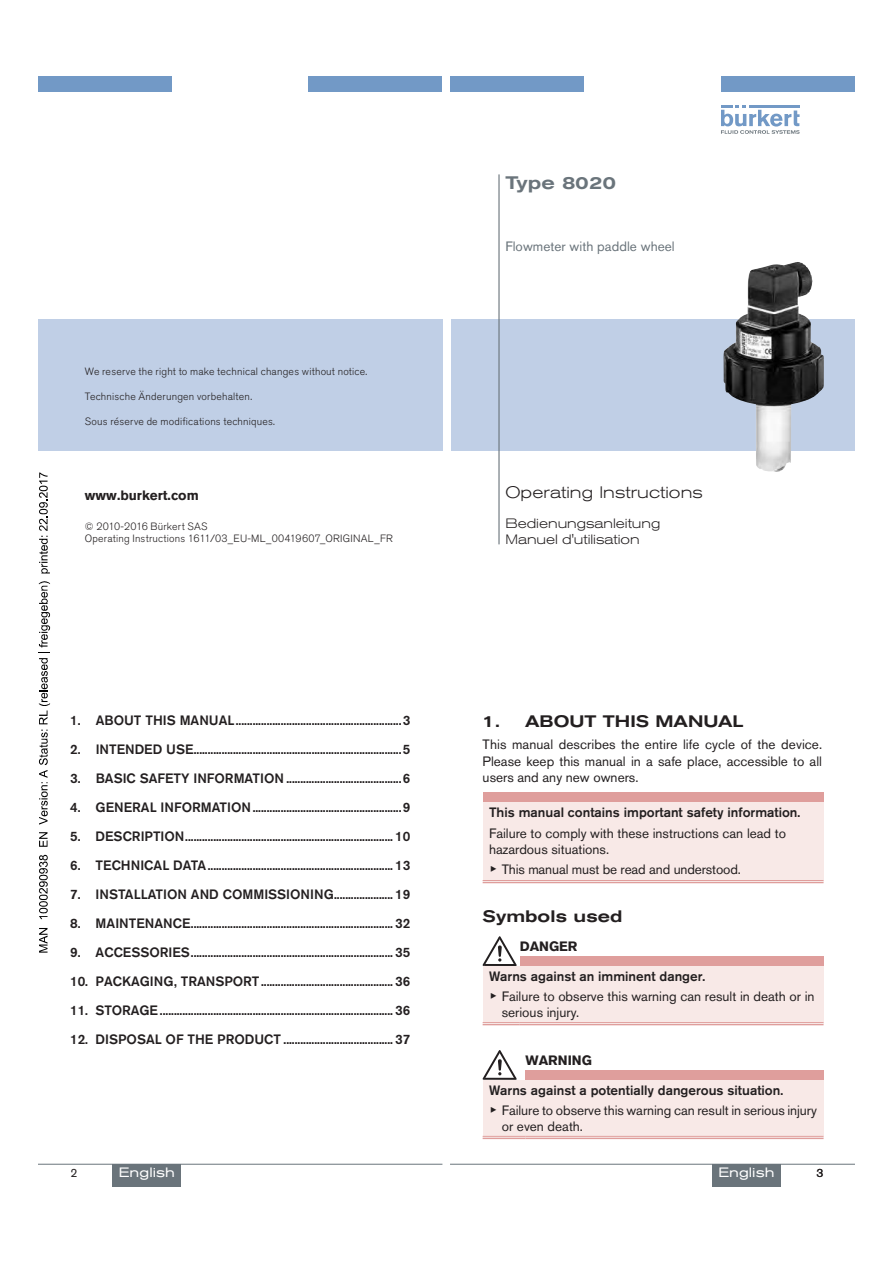
<style>
.page{position:relative;width:893px;height:1263px;background:#fff}
.page>*{position:absolute;margin:0;border:0;box-sizing:border-box;transform-origin:0 0}
.t1{font:500 expanded 18px "Akzidenz Grotesk BQ";letter-spacing:.005em;color:#6a747b}
.t2{font:500 expanded 16.5px "Akzidenz Grotesk BQ";color:#231f20}
.t3{font:300 expanded 16.5px "Akzidenz Grotesk BQ";letter-spacing:.005em;color:#231f20}
.t4{font:500 13.5px "Akzidenz Grotesk BQ";color:#231f20}
.t5{font:13.5px/16.2px "Akzidenz Grotesk BQ";color:#231f20}
.t6{font:300 expanded 13.5px/16.2px "Akzidenz Grotesk BQ";color:#231f20}
.t7{font:700 13.5px "Akzidenz Grotesk BQ";color:#231f20}
.t8{font:13.5px "Akzidenz Grotesk BQ";letter-spacing:.005em;color:#6a747b}
.t9{font:expanded 13.5px "Akzidenz Grotesk BQ";color:#fff}
.t10{font:12px "Akzidenz Grotesk BQ";color:#231f20}
.t11{font:300 10.5px/12.6px "Akzidenz Grotesk BQ";letter-spacing:.02em;color:#231f20}
.s1{font-family:"Arial Unicode MS"}
.s2{font-weight:500}
</style>
<div class="page">
<div style="left:38px;top:77px;width:134px;height:15px;background:#7299c6"></div>
<div style="left:308px;top:77px;width:134px;height:15px;background:#7299c6"></div>
<div style="left:38px;top:319px;width:404px;height:132px;background:#c0cfe6"></div>
<div style="left:451px;top:77px;width:133px;height:15px;background:#7299c6"></div>
<svg style="left:721px;top:105px;width:79px;height:29px"></svg>
<div style="left:721px;top:77px;width:134px;height:15px;background:#7299c6"></div>
<div style="left:451px;top:319px;width:404px;height:132px;background:#c0cfe6"></div>
<hr style="left:498px;top:174px;width:2px;height:370px;background:#6a747b">
<img style="left:723px;top:262px;width:101px;height:210px">
<hr style="left:38px;top:1164px;width:404px;height:1px;background:#6a747b">
<div style="left:113px;top:1164px;width:68px;height:22px;background:#6a747b"></div>
<div style="left:483px;top:792px;width:340px;height:10px;background:#df9e9c"></div>
<div style="left:483px;top:802px;width:340px;height:80px;background:#f8e9e7"></div>
<hr style="left:483px;top:880px;width:340px;height:3px;background:#fff">
<hr style="left:483px;top:880px;width:340px;height:1px;background:#df9e9c">
<hr style="left:483px;top:882px;width:340px;height:1px;background:#df9e9c">
<div style="left:520px;top:957px;width:303px;height:9px;background:#df9e9c"></div>
<div style="left:483px;top:966px;width:340px;height:58px;background:#f8e9e7"></div>
<hr style="left:483px;top:1022px;width:37px;height:3px;background:#fff">
<hr style="left:520px;top:1022px;width:303px;height:3px;background:#fff">
<hr style="left:483px;top:1022px;width:37px;height:1px;background:#df9e9c">
<hr style="left:483px;top:1024px;width:37px;height:1px;background:#df9e9c">
<hr style="left:520px;top:1022px;width:303px;height:1px;background:#df9e9c">
<hr style="left:520px;top:1024px;width:303px;height:1px;background:#df9e9c">
<svg style="left:483px;top:936px;width:34px;height:30px"></svg>
<div style="left:525px;top:1070px;width:298px;height:10px;background:#df9e9c"></div>
<div style="left:483px;top:1080px;width:340px;height:57px;background:#f8e9e7"></div>
<hr style="left:483px;top:1136px;width:42px;height:1px;background:#df9e9c">
<hr style="left:483px;top:1137px;width:42px;height:2px;background:#df9e9c">
<hr style="left:525px;top:1136px;width:298px;height:1px;background:#df9e9c">
<hr style="left:525px;top:1137px;width:298px;height:2px;background:#df9e9c">
<svg style="left:483px;top:1050px;width:34px;height:30px"></svg>
<hr style="left:451px;top:1164px;width:404px;height:1px;background:#6a747b">
<div style="left:712px;top:1164px;width:68px;height:22px;background:#6a747b"></div>
<svg style="left:39px;top:928px;width:9px;height:25px"></svg>
<svg style="left:39px;top:855px;width:9px;height:64px"></svg>
<svg style="left:39px;top:832px;width:9px;height:15px"></svg>
<svg style="left:39px;top:581px;width:11px;height:244px"></svg>
<svg style="left:39px;top:472px;width:11px;height:101px"></svg>
<p class="t11" style="left:85px;top:365px;width:284px">We reserve the right to make technical changes without notice.</p>
<p class="t11" style="left:85px;top:390px;width:169px">Technische Änderungen vorbehalten.</p>
<p class="t11" style="left:85px;top:415px;width:192px">Sous réserve de modifications techniques.</p>
<p class="t7" style="left:85px;top:487px;width:115px">www.burkert.com</p>
<p class="t11" style="left:85px;top:520px;width:310px">© 2010-2016 Bürkert SAS<br>Operating Instructions 1611/03_EU-ML_00419607_ORIGINAL_FR</p>
<p class="t4" style="left:70px;top:712px;width:342px">1. ABOUT THIS MANUAL...........................................................3</p>
<p class="t4" style="left:70px;top:741px;width:342px">2. INTENDED USE..........................................................................5</p>
<p class="t4" style="left:70px;top:770px;width:342px">3. BASIC SAFETY INFORMATION .........................................6</p>
<p class="t4" style="left:70px;top:799px;width:342px">4. GENERAL INFORMATION.....................................................9</p>
<p class="t4" style="left:70px;top:828px;width:342px">5. DESCRIPTION.......................................................................... 10</p>
<p class="t4" style="left:70px;top:857px;width:342px">6. TECHNICAL DATA.................................................................. 13</p>
<p class="t4" style="left:70px;top:886px;width:342px">7. INSTALLATION AND COMMISSIONING..................... 19</p>
<p class="t4" style="left:70px;top:915px;width:342px">8. MAINTENANCE........................................................................ 32</p>
<p class="t4" style="left:70px;top:944px;width:342px">9. ACCESSORIES........................................................................ 35</p>
<p class="t4" style="left:70px;top:973px;width:342px">10. PACKAGING, TRANSPORT............................................... 36</p>
<p class="t4" style="left:70px;top:1002px;width:342px">11. STORAGE................................................................................... 36</p>
<p class="t4" style="left:70px;top:1031px;width:342px">12. DISPOSAL OF THE PRODUCT ....................................... 37</p>
<p class="t10" style="left:71px;top:1166px;width:8px">2</p>
<p class="t9" style="left:119px;top:1165px;width:57px">English</p>
<h1 class="t1" style="left:505px;top:172px;width:112px">Type 8020</h1>
<p class="t8" style="left:505px;top:238px;width:171px">Flowmeter with paddle wheel</p>
<p class="t3" style="left:505px;top:482px;width:199px">Operating Instructions</p>
<p class="t6" style="left:505px;top:515px;width:156px">Bedienungsanleitung<br>Manuel d'utilisation</p>
<p class="t2" style="left:483px;top:711px;width:262px">1. ABOUT THIS MANUAL</p>
<p class="t5" style="left:483px;top:737px;width:341px;text-align:justify">This manual describes the entire life cycle of the device.<br>Please keep this manual in a safe place, accessible to all users and any new owners.</p>
<p class="t4" style="left:489px;top:804px;width:313px">This manual contains important safety information.</p>
<p class="t5" style="left:489px;top:825px;width:299px">Failure to comply with these instructions can lead to hazardous situations.</p>
<p class="t5" style="left:489px;top:861px;width:253px"><span class="s1">▶</span> This manual must be read and understood.</p>
<p class="t2" style="left:483px;top:906px;width:141px">Symbols used</p>
<p class="t7" style="left:520px;top:938px;width:59px">DANGER</p>
<p class="t5" style="left:489px;top:966px;width:327px;line-height:20.4px"><span class="s2">Warns against an imminent danger.<br></span><span class="s1">▶</span> Failure to observe this warning can result in death or in</p>
<p class="t5" style="left:502px;top:1004px;width:79px">serious injury.</p>
<p class="t7" style="left:525px;top:1052px;width:68px">WARNING</p>
<p class="t5" style="left:489px;top:1079px;width:329px;line-height:20.4px"><span class="s2">Warns against a potentially dangerous situation.<br></span><span class="s1">▶</span> Failure to observe this warning can result in serious injury</p>
<p class="t5" style="left:502px;top:1118px;width:83px">or even death.</p>
<p class="t9" style="left:718px;top:1165px;width:57px">English</p>
<p class="t10" style="left:817px;top:1166px;width:8px">3</p>
</div>
